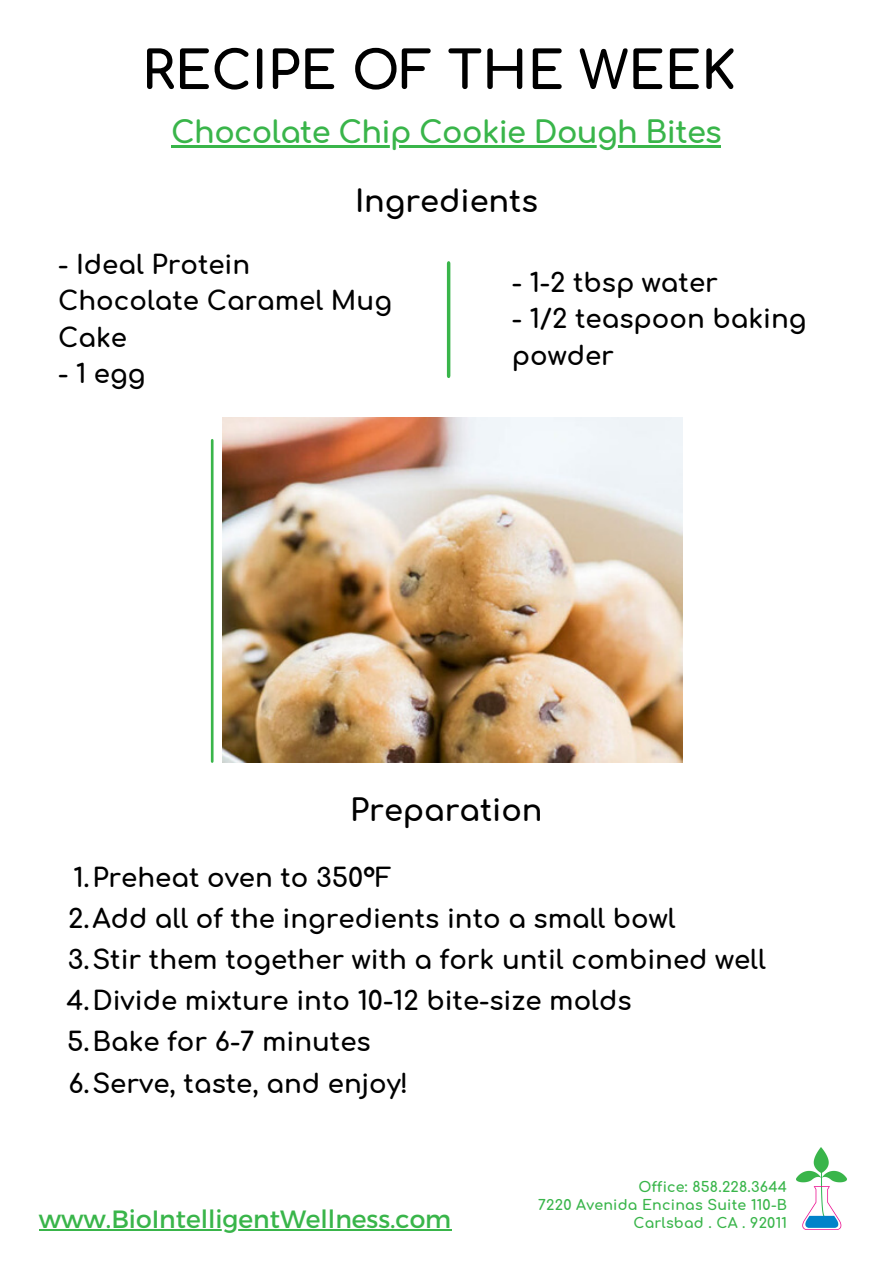
<style>
.page{position:relative;width:893px;height:1263px;background:#fff}
.page>*{position:absolute;margin:0;border:0;box-sizing:border-box;transform-origin:0 0}
.t1{font:700 52px "Comfortaa";color:#000}
.t2{font:700 30.4px "Comfortaa";letter-spacing:-.02em;color:#39b54a}
.t3{font:700 30.4px "Comfortaa";color:#000}
.t4{font:700 26px/36.4px "Comfortaa";color:#000}
.t5{font:25px "Montserrat";color:#39b54a}
.t6{font:700 14.2px "Comfortaa";letter-spacing:.015em;color:#39b54a}
</style>
<div class="page">
<svg style="left:446px;top:263px;width:4px;height:113px"></svg>
<hr style="left:211px;top:440px;width:3px;height:321px;background:#39b54a">
<img style="left:223px;top:418px;width:459px;height:345px">
<hr style="left:171px;top:145px;width:550px;height:2px;background:#39b54a">
<hr style="left:39px;top:1229px;width:412px;height:2px;background:#39b54a">
<img style="left:796px;top:1147px;width:51px;height:83px">
<p class="t1" style="left:142px;top:43px;width:595px">RECIPE OF THE WEEK</p>
<p class="t2" style="left:171px;top:116px;width:552px">Chocolate Chip Cookie Dough Bites</p>
<p class="t3" style="left:355px;top:186px;width:184px">Ingredients</p>
<p class="t4" style="left:58px;top:247px;width:335px">- Ideal Protein<br>Chocolate Caramel Mug<br>Cake</p>
<p class="t4" style="left:58px;top:357px;width:89px">- 1 egg</p>
<p class="t4" style="left:512px;top:265px;width:207px">- 1-2 tbsp water</p>
<p class="t4" style="left:512px;top:302px;width:296px">- 1/2 teaspoon baking powder</p>
<p class="t3" style="left:350px;top:794px;width:194px">Preparation</p>
<p class="t4" style="left:73px;top:860px;width:320px">1.Preheat oven to 350°F</p>
<p class="t4" style="left:68px;top:901px;width:609px">2.Add all of the ingredients into a small bowl</p>
<p class="t4" style="left:68px;top:942px;width:699px">3.Stir them together with a fork until combined well</p>
<p class="t4" style="left:67px;top:983px;width:566px">4.Divide mixture into 10-12 bite-size molds</p>
<p class="t4" style="left:67px;top:1024px;width:305px">5.Bake for 6-7 minutes</p>
<p class="t4" style="left:68px;top:1066px;width:341px">6.Serve, taste, and enjoy!</p>
<p class="t5" style="left:39px;top:1203px;width:414px">www.BioIntelligentWellness.com</p>
<p class="t6" style="left:638px;top:1180px;width:150px">Office: 858.228.3644</p>
<p class="t6" style="left:538px;top:1197px;width:250px">7220 Avenida Encinas Suite 110-B</p>
<p class="t6" style="left:633px;top:1215px;width:155px">Carlsbad . CA . 92011</p>
</div>
